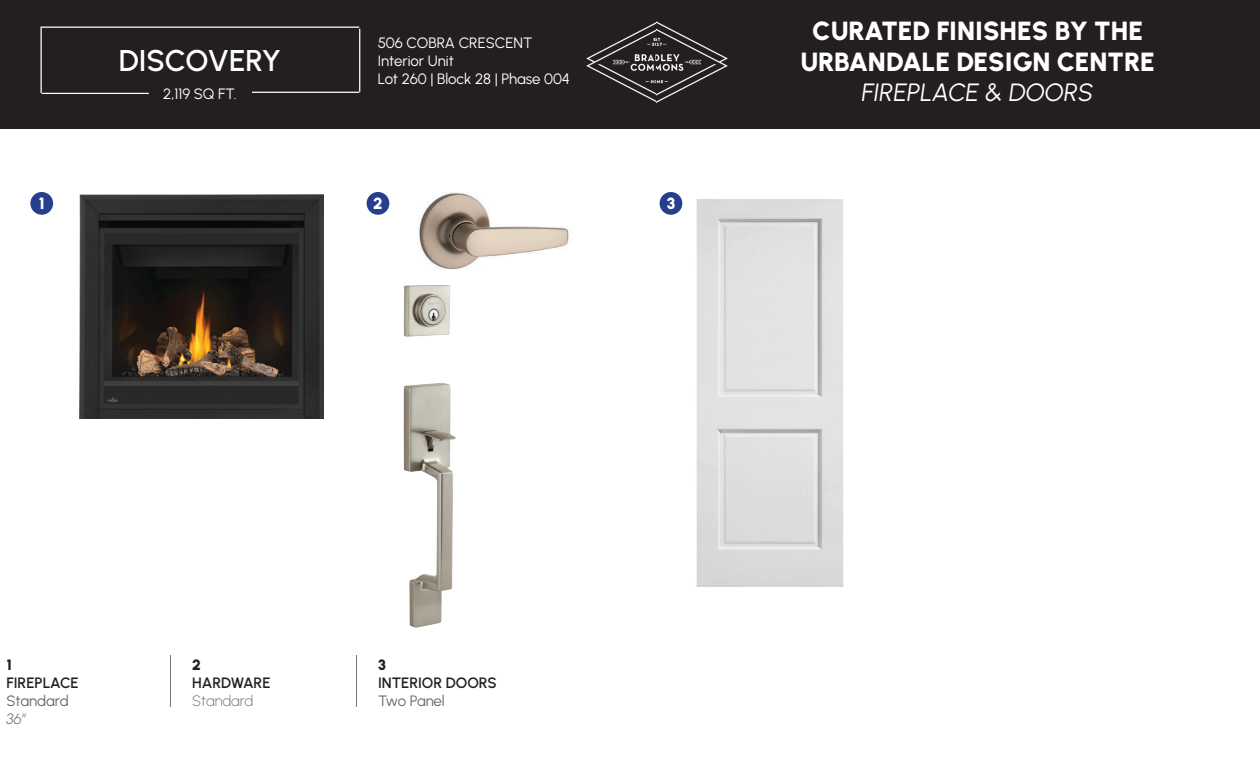
<style>
.page{position:relative;width:1260px;height:765px;background:#fff}
.page>*{position:absolute;margin:0;border:0;box-sizing:border-box;transform-origin:0 0}
.t1{font:600 30px "Urbanist";color:#fff}
.t2{font:900 26.25px/31.5px "Urbanist";color:#fff;text-align:center}
.t3{font:italic 25px "Urbanist";color:#fff}
.t4{font:900 16.25px "Urbanist";color:#fff}
.t5{font:15px/18px "Urbanist";letter-spacing:-.005em;color:#fff}
.t6{font:600 15px "Urbanist";letter-spacing:-.01em;color:#231f20}
.t7{font:15px "Urbanist";letter-spacing:-.01em;color:#67676a}
.t8{font:200 15px "Urbanist";color:#67676a}
.t9{font:900 15px "Urbanist";color:#231f20}
.t10{font:italic 300 15px "Urbanist";color:#67676a}
</style>
<div class="page">
<div style="left:0;top:0;width:1260px;height:129px;background:#231f20"></div>
<hr style="left:42px;top:93px;width:107px;height:1px;background:#fff">
<hr style="left:41px;top:28px;width:1px;height:65px;background:#fff">
<hr style="left:41px;top:27px;width:318px;height:1px;background:#fff">
<hr style="left:359px;top:29px;width:1px;height:63px;background:#fff">
<hr style="left:252px;top:92px;width:107px;height:1px;background:#fff">
<img style="left:587px;top:22px;width:140px;height:80px">
<hr style="left:170px;top:656px;width:1px;height:51px;background:#7d7678">
<hr style="left:356px;top:656px;width:1px;height:51px;background:#7d7678">
<div style="left:30px;top:192px;width:23px;height:23px;background:#253f8e;border-radius:50%"></div>
<div style="left:367px;top:192px;width:22px;height:23px;background:#253f8e;border-radius:50%"></div>
<div style="left:660px;top:192px;width:22px;height:23px;background:#253f8e;border-radius:50%"></div>
<img style="left:79px;top:194px;width:244px;height:225px">
<img style="left:696px;top:199px;width:148px;height:387px">
<img style="left:418px;top:192px;width:151px;height:78px">
<img style="left:404px;top:285px;width:52px;height:343px">
<h1 class="t1" style="left:119px;top:41px;width:164px">DISCOVERY</h1>
<p class="t5" style="left:163px;top:84px;width:75px">2,119 SQ FT.</p>
<p class="t5" style="left:378px;top:33px;width:194px">506 COBRA CRESCENT<br>Interior Unit<br>Lot 260 | Block 28 | Phase 004</p>
<p class="t4" style="left:39px;top:192px;width:7px">1</p>
<p class="t4" style="left:373px;top:192px;width:11px">2</p>
<p class="t4" style="left:667px;top:192px;width:10px">3</p>
<h2 class="t2" style="left:800px;top:14px;width:356px">CURATED FINISHES BY THE<br>URBANDALE DESIGN CENTRE</h2>
<h3 class="t3" style="left:862px;top:76px;width:233px">FIREPLACE &amp; DOORS</h3>
<p class="t9" style="left:6px;top:654px;width:7px">1</p>
<p class="t6" style="left:6px;top:672px;width:74px">FIREPLACE</p>
<p class="t7" style="left:6px;top:691px;width:64px">Standard</p>
<p class="t10" style="left:6px;top:709px;width:21px">36”</p>
<p class="t9" style="left:192px;top:654px;width:10px">2</p>
<p class="t6" style="left:192px;top:672px;width:80px">HARDWARE</p>
<p class="t8" style="left:192px;top:691px;width:63px">Standard</p>
<p class="t9" style="left:378px;top:654px;width:9px">3</p>
<p class="t6" style="left:378px;top:672px;width:120px">INTERIOR DOORS</p>
<p class="t7" style="left:378px;top:691px;width:68px">Two Panel</p>
</div>
